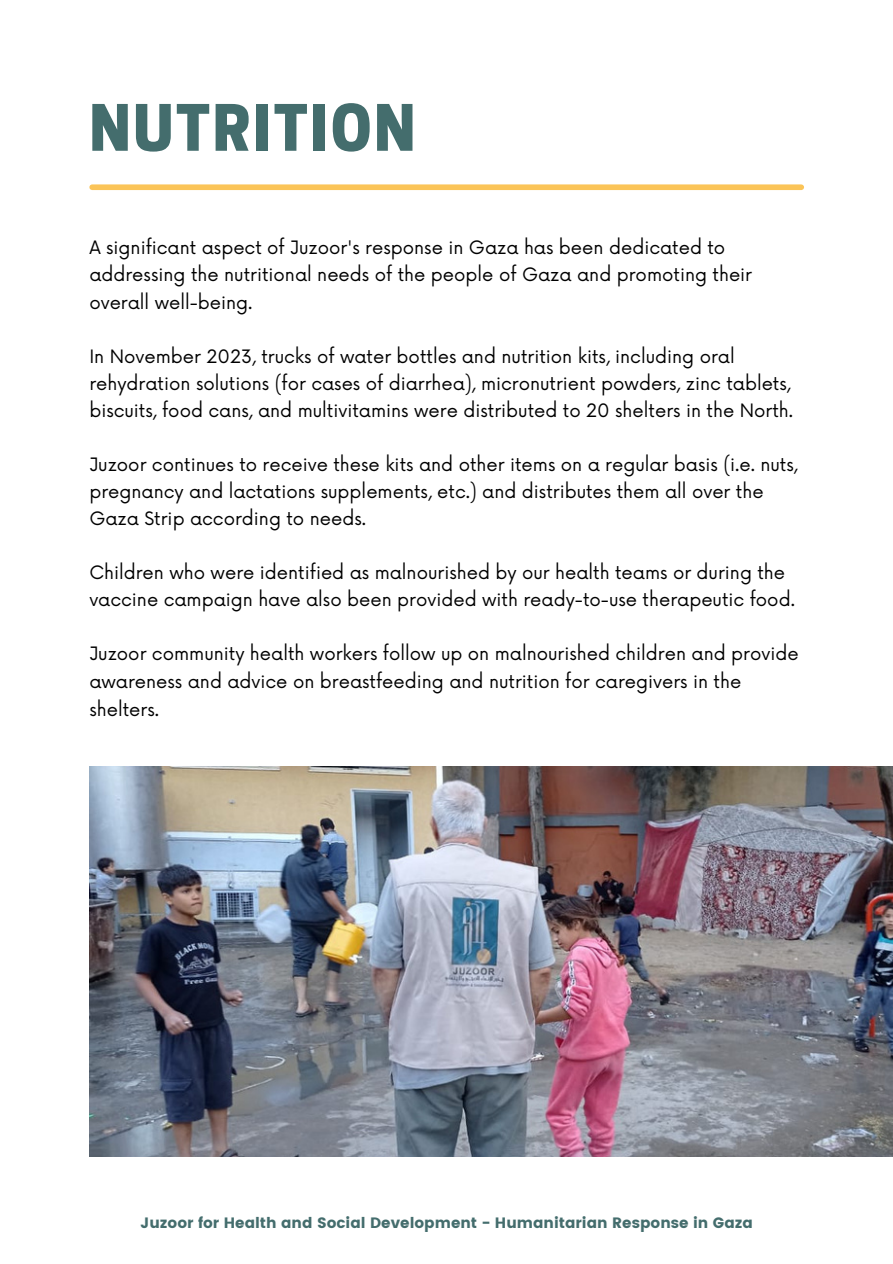
<style>
.page{position:relative;width:893px;height:1264px;background:#fff}
.page>*{position:absolute;margin:0;border:0;box-sizing:border-box;transform-origin:0 0}
.t1{font:800 60px "Cooper Hewitt";letter-spacing:.04em;color:#446d6d}
.t2{font:18px/27px "Now";color:#000}
.t3{font:15px "Poppins";color:#446d6d}
</style>
<div class="page">
<div style="left:92px;top:184px;width:709px;height:6px;background:#fbc458"></div>
<img style="left:89px;top:766px;width:803px;height:390px">
<h1 class="t1" style="left:89px;top:106px;width:327px">NUTRITION</h1>
<h2 class="t2" style="left:89px;top:235px;width:664px">A significant aspect of Juzoor's response in Gaza has been dedicated to addressing the nutritional needs of the people of Gaza and promoting their overall well-being.</h2>
<h2 class="t2" style="left:89px;top:343px;width:705px">In November 2023, trucks of water bottles and nutrition kits, including oral rehydration solutions (for cases of diarrhea), micronutrient powders, zinc tablets, biscuits, food cans, and multivitamins were distributed to 20 shelters in the North.</h2>
<h2 class="t2" style="left:89px;top:451px;width:709px">Juzoor continues to receive these kits and other items on a regular basis (i.e. nuts, pregnancy and lactations supplements, etc.) and distributes them all over the<br>Gaza Strip according to needs.</h2>
<h2 class="t2" style="left:89px;top:559px;width:707px">Children who were identified as malnourished by our health teams or during the vaccine campaign have also been provided with ready-to-use therapeutic food.</h2>
<h2 class="t2" style="left:89px;top:640px;width:710px;line-height:28.2px">Juzoor community health workers follow up on malnourished children and provide awareness and advice on breastfeeding and nutrition for caregivers in the shelters.</h2>
<p class="t3" style="left:140px;top:1213px;width:614px">Juzoor for Health and Social Development - Humanitarian Response in Gaza</p>
</div>
